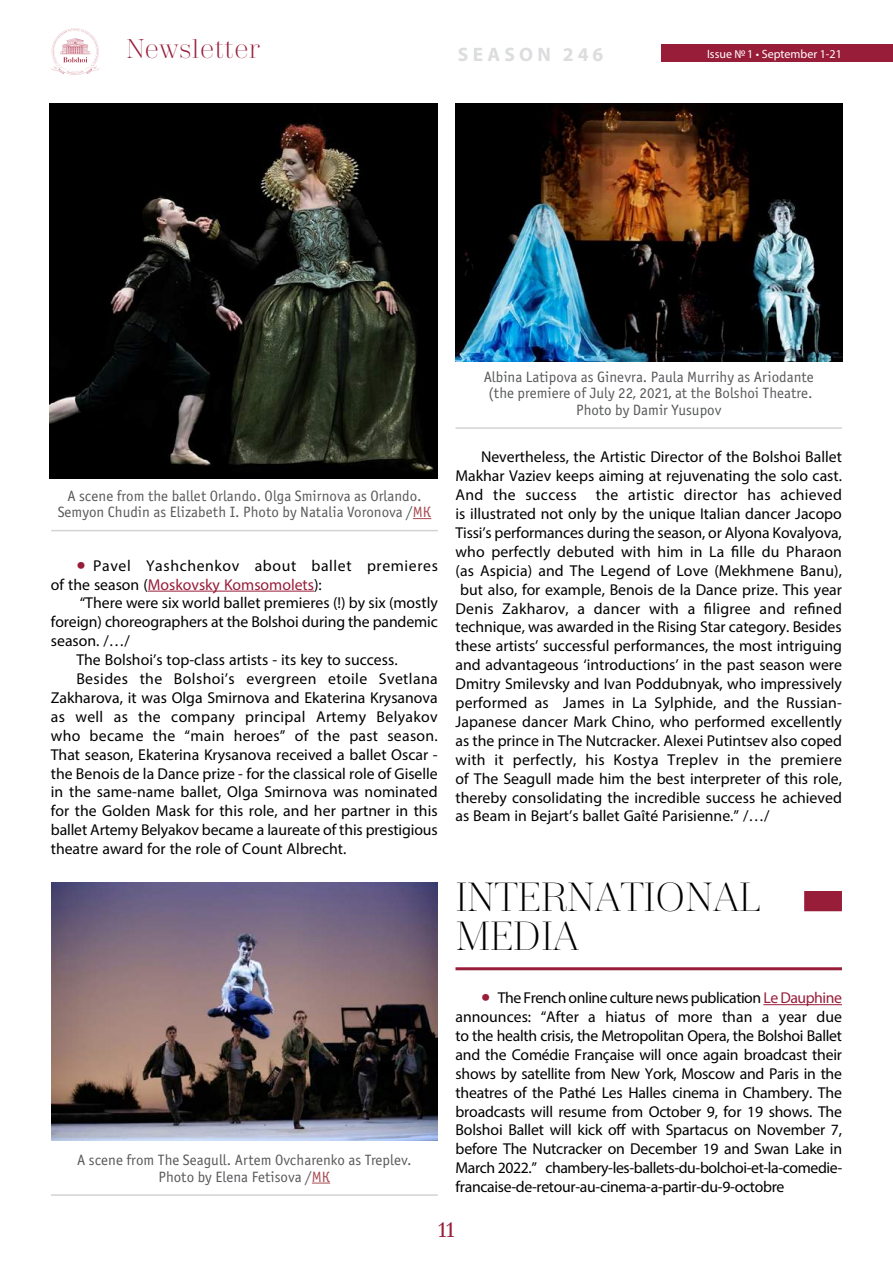
<style>
.page{position:relative;width:893px;height:1263px;background:#fff}
.page>*{position:absolute;margin:0;border:0;box-sizing:border-box;transform-origin:0 0}
.t1{font:300 40.5px/39px "Trivia Serif";letter-spacing:-.02em;color:#000}
.t2{font:300 27px "Trivia Serif";color:#981d39}
.t3{font:21px "Trivia Serif 10 Demo";color:#981d39}
.t4{font:700 19.5px "Myriad Pro";letter-spacing:.22em;color:#dcddde}
.t5{font:15.75px/18.9px "Myriad Pro";color:#000;text-align:justify}
.t6{font:15.75px "Myriad Pro";letter-spacing:.02em;color:#000}
.t7{font:15.75px/18.9px "Myriad Pro";letter-spacing:.04em;color:#000}
.t8{font:15.75px "Myriad Pro";letter-spacing:.025em;color:#000}
.t9{font:15px/16.5px "Officina Sans Book ITC";color:#58595b;text-align:center}
.t10{font:12px "Myriad Pro";color:#fff}
.s1{color:#a84a51}
.s2{font-size:33px;color:#981d39}
.s3{color:#981d39}
</style>
<div class="page">
<div style="left:661px;top:45px;width:232px;height:17px;background:#981d39"></div>
<svg style="left:51px;top:28px;width:49px;height:47px"></svg>
<hr style="left:148px;top:591px;width:166px;height:1px;background:#981d39">
<img style="left:51px;top:883px;width:387px;height:258px">
<hr style="left:51px;top:1194px;width:387px;height:2px;background:#d1d3d4">
<svg style="left:312px;top:1183px;width:18px;height:1px"></svg>
<img style="left:49px;top:103px;width:389px;height:376px">
<hr style="left:51px;top:530px;width:387px;height:1px;background:#d1d3d4">
<svg style="left:413px;top:518px;width:18px;height:1px"></svg>
<img style="left:455px;top:103px;width:388px;height:258px">
<hr style="left:455px;top:427px;width:387px;height:2px;background:#d1d3d4">
<div style="left:804px;top:891px;width:38px;height:20px;background:#981d39"></div>
<hr style="left:455px;top:967px;width:387px;height:3px;background:#981d39">
<hr style="left:763px;top:1004px;width:79px;height:1px;background:#981d39">
<h2 class="t2" style="left:126px;top:35px;width:135px">Newsletter</h2>
<p class="t10" style="left:707px;top:46px;width:136px">Issue №1 • September 1-21</p>
<p class="t4" style="left:458px;top:41px;width:147px">SEASON 246</p>
<p class="t9" style="left:58px;top:487px;width:375px">A scene from the ballet Orlando. Olga Smirnova as Orlando.<br>Semyon Chudin as Elizabeth I. Photo by Natalia Voronova /<span class="s1">МК</span></p>
<p class="t7" style="left:51px;top:556px;width:388px;text-indent:26px"><span class="s2">•</span> Pavel Yashchenkov about ballet premieres of the season (<span class="s3">Moskovsky Komsomolets</span>):</p>
<p class="t5" style="left:80px;top:593px;width:360px">“There were six world ballet premieres (!) by six (mostly</p>
<p class="t5" style="left:51px;top:612px;width:388px">foreign) choreographers at the Bolshoi during the pandemic</p>
<p class="t5" style="left:51px;top:631px;width:81px">season. /…/</p>
<p class="t5" style="left:76px;top:650px;width:323px">The Bolshoi’s top-class artists - its key to success.</p>
<p class="t8" style="left:76px;top:669px;width:363px">Besides the Bolshoi’s evergreen etoile Svetlana</p>
<p class="t5" style="left:51px;top:688px;width:388px">Zakharova, it was Olga Smirnova and Ekaterina Krysanova</p>
<p class="t6" style="left:51px;top:707px;width:388px">as well as the company principal Artemy Belyakov</p>
<p class="t6" style="left:51px;top:726px;width:388px">who became the “main heroes” of the past season.</p>
<p class="t5" style="left:51px;top:745px;width:388px">That season, Ekaterina Krysanova received a ballet Oscar -</p>
<p class="t5" style="left:51px;top:763px;width:388px">the Benois de la Dance prize - for the classical role of Giselle</p>
<p class="t5" style="left:51px;top:782px;width:388px">in the same-name ballet, Olga Smirnova was nominated</p>
<p class="t5" style="left:51px;top:801px;width:388px">for the Golden Mask for this role, and her partner in this</p>
<p class="t5" style="left:51px;top:820px;width:388px">ballet Artemy Belyakov became a laureate of this prestigious</p>
<p class="t5" style="left:51px;top:839px;width:297px">theatre award for the role of Count Albrecht.</p>
<p class="t9" style="left:77px;top:1152px;width:336px">A scene from The Seagull. Artem Ovcharenko as Treplev.<br>Photo by Elena Fetisova /<span class="s1">МК</span></p>
<p class="t9" style="left:484px;top:368px;width:332px">Albina Latipova as Ginevra. Paula Murrihy as Ariodante (the premiere of July 22, 2021, at the Bolshoi Theatre.<br>Photo by Damir Yusupov</p>
<p class="t5" style="left:481px;top:447px;width:362px">Nevertheless, the Artistic Director of the Bolshoi Ballet</p>
<p class="t5" style="left:455px;top:466px;width:388px">Makhar Vaziev keeps aiming at rejuvenating the solo cast.</p>
<p class="t6" style="left:456px;top:485px;width:388px">And the success the artistic director has achieved</p>
<p class="t5" style="left:455px;top:504px;width:388px">is illustrated not only by the unique Italian dancer Jacopo</p>
<p class="t5" style="left:455px;top:523px;width:388px">Tissi’s performances during the season, or Alyona Kovalyova,</p>
<p class="t5" style="left:455px;top:542px;width:388px">who perfectly debuted with him in La fille du Pharaon</p>
<p class="t5" style="left:455px;top:561px;width:388px">(as Aspicia) and The Legend of Love (Mekhmene Banu),</p>
<p class="t5" style="left:460px;top:580px;width:383px">but also, for example, Benois de la Dance prize. This year</p>
<p class="t5" style="left:455px;top:598px;width:388px">Denis Zakharov, a dancer with a filigree and refined</p>
<p class="t5" style="left:455px;top:617px;width:388px">technique, was awarded in the Rising Star category. Besides</p>
<p class="t5" style="left:455px;top:636px;width:388px">these artists’ successful performances, the most intriguing</p>
<p class="t5" style="left:456px;top:655px;width:388px">and advantageous ‘introductions’ in the past season were</p>
<p class="t5" style="left:456px;top:674px;width:388px">Dmitry Smilevsky and Ivan Poddubnyak, who impressively</p>
<p class="t5" style="left:456px;top:693px;width:388px">performed as James in La Sylphide, and the Russian-</p>
<p class="t5" style="left:456px;top:712px;width:388px">Japanese dancer Mark Chino, who performed excellently</p>
<p class="t5" style="left:456px;top:731px;width:388px">as the prince in The Nutcracker. Alexei Putintsev also coped</p>
<p class="t5" style="left:456px;top:750px;width:388px">with it perfectly, his Kostya Treplev in the premiere</p>
<p class="t5" style="left:456px;top:769px;width:388px">of The Seagull made him the best interpreter of this role,</p>
<p class="t5" style="left:455px;top:787px;width:388px">thereby consolidating the incredible success he achieved</p>
<p class="t5" style="left:455px;top:806px;width:316px">as Beam in Bejart’s ballet Gaîté Parisienne.” /…/</p>
<h1 class="t1" style="left:455px;top:879px;width:307px">INTERNATIONAL<br>MEDIA</h1>
<p class="t5" style="left:455px;top:988px;width:388px;text-indent:26px"><span class="s2">•</span> The French online culture news publication <span class="s3">Le Dauphine </span>announces: “After a hiatus of more than a year due to the health crisis, the Metropolitan Opera, the Bolshoi Ballet and the Comédie Française will once again broadcast their shows by satellite from New York, Moscow and Paris in the theatres of the Pathé Les Halles cinema in Chambery. The broadcasts will resume from October 9, for 19 shows. The Bolshoi Ballet will kick off with Spartacus on November 7, before The Nutcracker on December 19 and Swan Lake in March 2022.” chambery-les-ballets-du-bolchoi-et-la-comedie&shy;francaise-de-retour-au-cinema-a-partir-du-9-octobre</p>
<h3 class="t3" style="left:439px;top:1217px;width:17px">11</h3>
</div>
